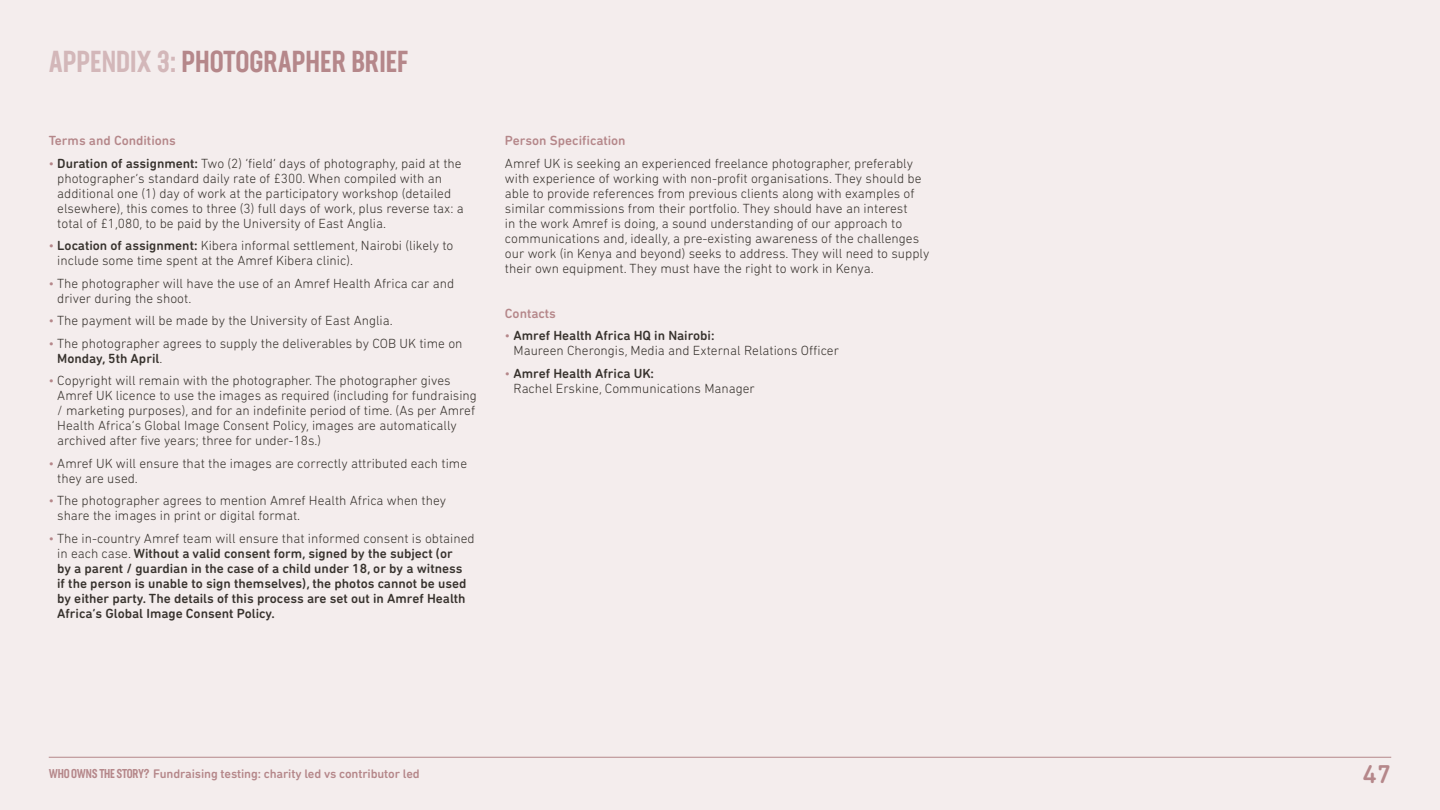
<style>
.page{position:relative;width:1440px;height:810px;background:#f4eded}
.page>*{position:absolute;margin:0;border:0;box-sizing:border-box;transform-origin:0 0}
.t1{font:500 30px "Neusa Next Std Compact";color:#b5878a}
.t2{font:500 26.25px "DIN Next Rounded LT Pro";color:#b5878a}
.t3{font:300 13.5px/15px "DIN Next Rounded LT Pro";color:#37322d}
.t4{font:500 13.5px/15px "DIN Next Rounded LT Pro";color:#37322d}
.t5{font:500 13.5px "DIN Next Rounded LT Pro";color:#b5878a}
.t6{font:500 12.67px "DIN Next Rounded LT Pro";letter-spacing:-.01em;color:#b5878a}
.s1{color:#d3b7b9}
.s2{color:#b5878a}
.s3{font-weight:500}
.s4{font-weight:300;color:#b5878a}
.s5{font-weight:300}
.s6{font-family:"Neusa Next Std Compact"}
</style>
<div class="page">
<hr style="left:49px;top:757px;width:1342px;height:1px;background:#b5878a">
<h1 class="t1" style="left:49px;top:42px;width:361px"><span class="s1">APPENDIX 3:</span> PHOTOGRAPHER BRIEF</h1>
<p class="t5" style="left:49px;top:133px;width:129px">Terms and Conditions</p>
<p class="t3" style="left:57px;top:155px;width:408px;text-indent:-9px"><span class="s2">•</span> <span class="s3">Duration of assignment:</span> Two (2) ‘field’ days of photography, paid at the photographer’s standard daily rate of £300. When compiled with an additional one (1) day of work at the participatory workshop (detailed elsewhere), this comes to three (3) full days of work, plus reverse tax: a total of £1,080, to be paid by the University of East Anglia.</p>
<p class="t3" style="left:57px;top:238px;width:398px;text-indent:-9px"><span class="s2">•</span> <span class="s3">Location of assignment:</span> Kibera informal settlement, Nairobi (likely to include some time spent at the Amref Kibera clinic).</p>
<p class="t3" style="left:57px;top:275px;width:399px;text-indent:-8px"><span class="s2">•</span> The photographer will have the use of an Amref Health Africa car and driver during the shoot.</p>
<p class="t3" style="left:49px;top:313px;width:346px"><span class="s2">•</span> The payment will be made by the University of East Anglia.</p>
<p class="t3" style="left:57px;top:335px;width:407px;text-indent:-8px"><span class="s2">•</span> The photographer agrees to supply the deliverables by COB UK time on<br><span class="s3">Monday, 5th April</span>.</p>
<p class="t3" style="left:57px;top:373px;width:421px;text-indent:-9px"><span class="s2">•</span> Copyright will remain with the photographer. The photographer gives Amref UK licence to use the images as required (including for fundraising / marketing purposes), and for an indefinite period of time. (As per Amref Health Africa’s Global Image Consent Policy, images are automatically archived after five years; three for under-18s.)</p>
<p class="t3" style="left:57px;top:455px;width:411px;text-indent:-9px"><span class="s2">•</span> Amref UK will ensure that the images are correctly attributed each time they are used.</p>
<p class="t3" style="left:57px;top:493px;width:390px;text-indent:-8px"><span class="s2">•</span> The photographer agrees to mention Amref Health Africa when they share the images in print or digital format.</p>
<p class="t4" style="left:57px;top:530px;width:419px;text-indent:-8px"><span class="s4">•</span> <span class="s5">The in-country Amref team will ensure that informed consent is obtained in each case.</span> Without a valid consent form, signed by the subject (or<br>by a parent / guardian in the case of a child under 18, or by a witness<br>if the person is unable to sign themselves), the photos cannot be used by either party. The details of this process are set out in Amref Health Africa’s Global Image Consent Policy.</p>
<p class="t5" style="left:505px;top:133px;width:122px">Person Specification</p>
<p class="t3" style="left:505px;top:155px;width:426px">Amref UK is seeking an experienced freelance photographer, preferably with experience of working with non-profit organisations. They should be able to provide references from previous clients along with examples of similar commissions from their portfolio. They should have an interest<br>in the work Amref is doing, a sound understanding of our approach to communications and, ideally, a pre-existing awareness of the challenges our work (in Kenya and beyond) seeks to address. They will need to supply their own equipment. They must have the right to work in Kenya.</p>
<p class="t5" style="left:505px;top:305px;width:53px">Contacts</p>
<p class="t3" style="left:514px;top:328px;width:327px;text-indent:-9px"><span class="s2">•</span> <span class="s3">Amref Health Africa HQ in Nairobi:<br></span>Maureen Cherongis, Media and External Relations Officer</p>
<p class="t3" style="left:514px;top:365px;width:243px;text-indent:-9px"><span class="s2">•</span> <span class="s3">Amref Health Africa UK:<br></span>Rachel Erskine, Communications Manager</p>
<p class="t6" style="left:49px;top:766px;width:372px"><span class="s6">WHO OWNS THE STORY?</span> Fundraising testing: charity led vs contributor led</p>
<h2 class="t2" style="left:1362px;top:759px;width:30px">47</h2>
</div>
